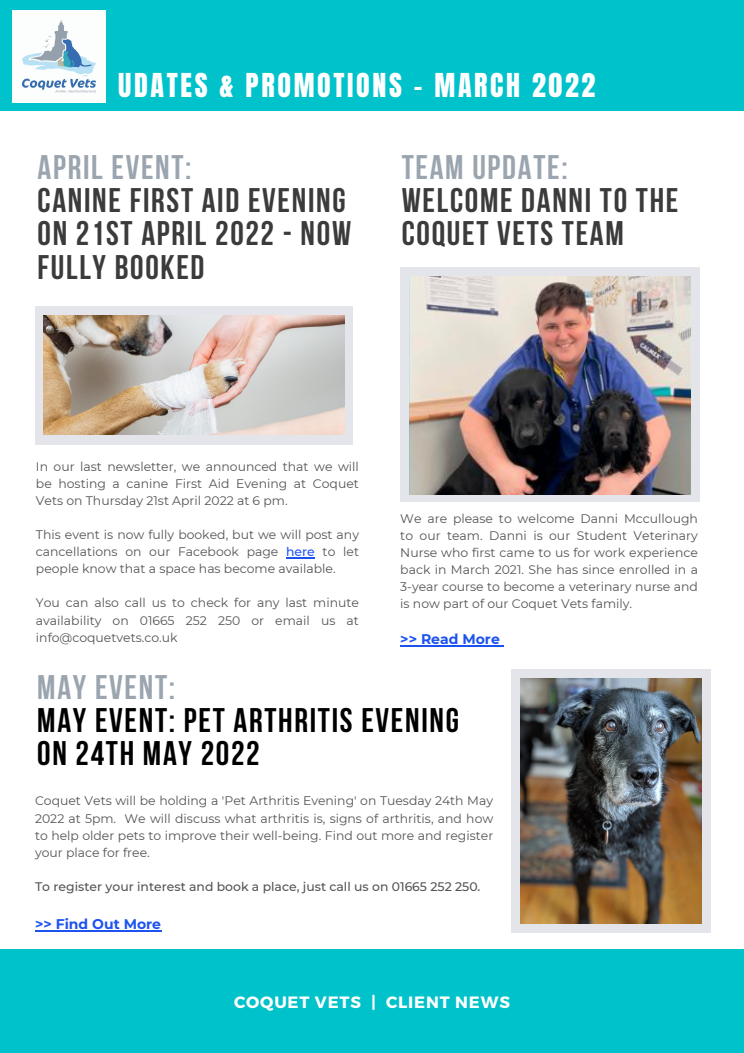
<style>
.page{position:relative;width:744px;height:1053px;background:#fff}
.page>*{position:absolute;margin:0;border:0;box-sizing:border-box;transform-origin:0 0}
.t1{font:700 34px/33.3px "Bebas Neue";letter-spacing:.05em;color:#3b3b3b}
.t2{font:700 34px/33.3px "Bebas Neue";letter-spacing:.05em;color:#000}
.t3{font:700 34px "Bebas Neue";letter-spacing:.05em;color:#9ba5af}
.t4{font:28px "Anton";letter-spacing:.095em;color:#fff}
.t5{font:700 16.4px "Montserrat";letter-spacing:.05em;color:#fff}
.t6{font:700 14px "Montserrat";color:#1c53f0}
.t7{font:12.4px/17.1px "Montserrat";color:#545454;text-align:justify}
.t8{font:500 12.4px "Montserrat";color:#545454}
.s1{font-weight:500;color:#1c53f0}
</style>
<div class="page">
<div style="left:0;top:0;width:744px;height:1052px;background:#00c2cb"></div>
<div style="left:0;top:111px;width:744px;height:837px;background:#fff"></div>
<img style="left:13px;top:10px;width:92px;height:93px">
<div style="left:511px;top:669px;width:200px;height:263px;background:#e3e5eb"></div>
<svg style="left:286px;top:557px;width:29px;height:1px"></svg>
<div style="left:35px;top:306px;width:318px;height:138px;background:#e3e5eb"></div>
<img style="left:520px;top:678px;width:182px;height:245px">
<img style="left:43px;top:315px;width:302px;height:119px">
<hr style="left:35px;top:930px;width:126px;height:1px;background:#1c53f0">
<hr style="left:400px;top:645px;width:100px;height:1px;background:#1c53f0">
<div style="left:400px;top:268px;width:299px;height:234px;background:#e3e5eb"></div>
<img style="left:410px;top:276px;width:280px;height:218px">
<p class="t4" style="left:118px;top:65px;width:479px">UDATES &amp; PROMOTIONS - MARCH 2022</p>
<p class="t3" style="left:38px;top:153px;width:156px">APRIL EVENT:</p>
<p class="t1" style="left:38px;top:187px;width:315px">CANINE FIRST AID EVENING<br>ON 21ST APRIL 2022 - NOW<br>FULLY BOOKED</p>
<p class="t3" style="left:402px;top:153px;width:167px">TEAM UPDATE:</p>
<p class="t1" style="left:402px;top:187px;width:278px">WELCOME DANNI TO THE<br>COQUET VETS TEAM</p>
<p class="t7" style="left:36px;top:457px;width:325px">In our last newsletter, we announced that we will be hosting a canine First Aid Evening at Coquet Vets on Thursday 21st April 2022 at 6 pm.</p>
<p class="t7" style="left:36px;top:526px;width:325px">This event is now fully booked, but we will post any cancellations on our Facebook page <span class="s1">here</span> to let people know that a space has become available.</p>
<p class="t7" style="left:36px;top:594px;width:325px">You can also call us to check for any last minute availability on 01665 252 250 or email us at info@coquetvets.co.uk</p>
<p class="t3" style="left:37px;top:673px;width:139px">MAY EVENT:</p>
<p class="t2" style="left:37px;top:706px;width:423px">MAY EVENT: PET ARTHRITIS EVENING<br>ON 24TH MAY 2022</p>
<p class="t7" style="left:35px;top:792px;width:460px">Coquet Vets will be holding a 'Pet Arthritis Evening' on Tuesday 24th May 2022 at 5pm. We will discuss what arthritis is, signs of arthritis, and how to help older pets to improve their well-being. Find out more and register your place for free.</p>
<p class="t8" style="left:35px;top:878px;width:447px">To register your interest and book a place, just call us on 01665 252 250.</p>
<p class="t6" style="left:35px;top:915px;width:128px">&gt;&gt; Find Out More</p>
<p class="t7" style="left:400px;top:509px;width:299px">We are please to welcome Danni Mccullough to our team. Danni is our Student Veterinary Nurse who first came to us for work experience back in March 2021. She has since enrolled in a 3-year course to become a veterinary nurse and is now part of our Coquet Vets family.</p>
<p class="t6" style="left:400px;top:630px;width:101px">&gt;&gt; Read More</p>
<p class="t5" style="left:234px;top:991px;width:277px">COQUET VETS | CLIENT NEWS</p>
</div>
